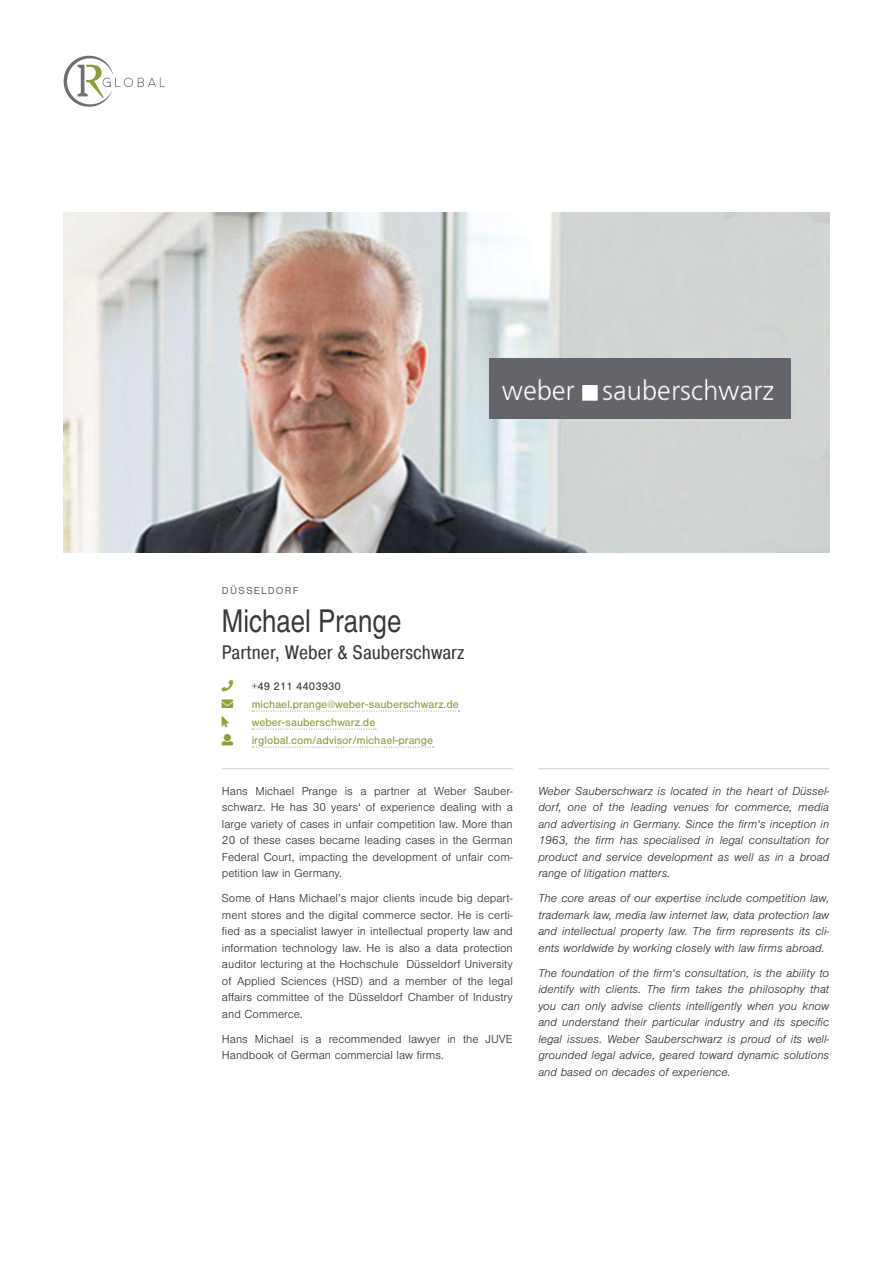
<style>
.page{position:relative;width:893px;height:1263px;background:#fff}
.page>*{position:absolute;margin:0;border:0;box-sizing:border-box;transform-origin:0 0}
.t1{font:31.5px "Nimbus San Con L";color:#373a3b}
.t2{font:19.5px "Pragmatica Cond";color:#373a3b}
.t3{font:italic 300 12px/16.5px "Nimbus San";color:#302f2f;text-align:justify}
.t4{font:300 12px/16.5px "Nimbus San";color:#302f2f;text-align:justify}
.t5{font:11.4px/18px "Nimbus San";color:#8d9e3b}
.t6{font:11.4px "Nimbus San";color:#373a3b}
.t7{font:10.5px "Nimbus San";letter-spacing:.1em;color:#6b7074}
.s1{color:#8ea139}
</style>
<div class="page">
<img style="left:64px;top:213px;width:765px;height:340px">
<svg style="left:252px;top:711px;width:207px;height:1px"></svg>
<svg style="left:252px;top:729px;width:124px;height:1px"></svg>
<svg style="left:252px;top:747px;width:182px;height:1px"></svg>
<hr style="left:222px;top:768px;width:291px;height:1px;background:#cfced0">
<hr style="left:538px;top:768px;width:291px;height:1px;background:#cfced0">
<img style="left:489px;top:359px;width:302px;height:59px">
<svg style="left:64px;top:56px;width:101px;height:51px"></svg>
<p class="t7" style="left:222px;top:585px;width:78px">DÜSSELDORF</p>
<h1 class="t1" style="left:222px;top:598px;width:181px">Michael Prange</h1>
<h2 class="t2" style="left:222px;top:640px;width:244px">Partner, Weber &amp; Sauberschwarz</h2>
<p class="t6" style="left:252px;top:680px;width:91px">+49 211 4403930</p>
<p class="t5" style="left:252px;top:695px;width:209px;text-indent:-30px"><span class="s1">→</span> michael.prange@weber-sauberschwarz.de weber-sauberschwarz.de irglobal.com/advisor/michael-prange</p>
<p class="t4" style="left:222px;top:783px;width:292px">Hans Michael Prange is a partner at Weber Sauber&shy;schwarz. He has 30 years‘ of experience dealing with a large variety of cases in unfair competition law. More than 20 of these cases became leading cases in the German Federal Court, impacting the development of unfair com&shy;petition law in Germany.</p>
<p class="t4" style="left:222px;top:890px;width:292px">Some of Hans Michael’s major clients incude big depart&shy;ment stores and the digital commerce sector. He is certi&shy;fied as a specialist lawyer in intellectual property law and information technology law. He is also a data protection auditor lecturing at the Hochschule Düsseldorf University of Applied Sciences (HSD) and a member of the legal affairs committee of the Düsseldorf Chamber of Industry and Commerce.</p>
<p class="t4" style="left:222px;top:1031px;width:292px">Hans Michael is a recommended lawyer in the JUVE<br>Handbook of German commercial law firms.</p>
<p class="t3" style="left:538px;top:783px;width:292px">Weber Sauberschwarz is located in the heart of Düssel&shy;dorf, one of the leading venues for commerce, media and advertising in Germany. Since the firm‘s inception in 1963, the firm has specialised in legal consultation for product and service development as well as in a broad range of litigation matters.</p>
<p class="t3" style="left:538px;top:890px;width:292px">The core areas of our expertise include competition law, trademark law, media law internet law, data protection law and intellectual property law. The firm represents its cli&shy;ents worldwide by working closely with law firms abroad.</p>
<p class="t3" style="left:538px;top:965px;width:292px">The foundation of the firm‘s consultation, is the ability to identify with clients. The firm takes the philosophy that you can only advise clients intelligently when you know and understand their particular industry and its specific legal issues. Weber Sauberschwarz is proud of its well&shy;grounded legal advice, geared toward dynamic solutions and based on decades of experience.</p>
</div>
